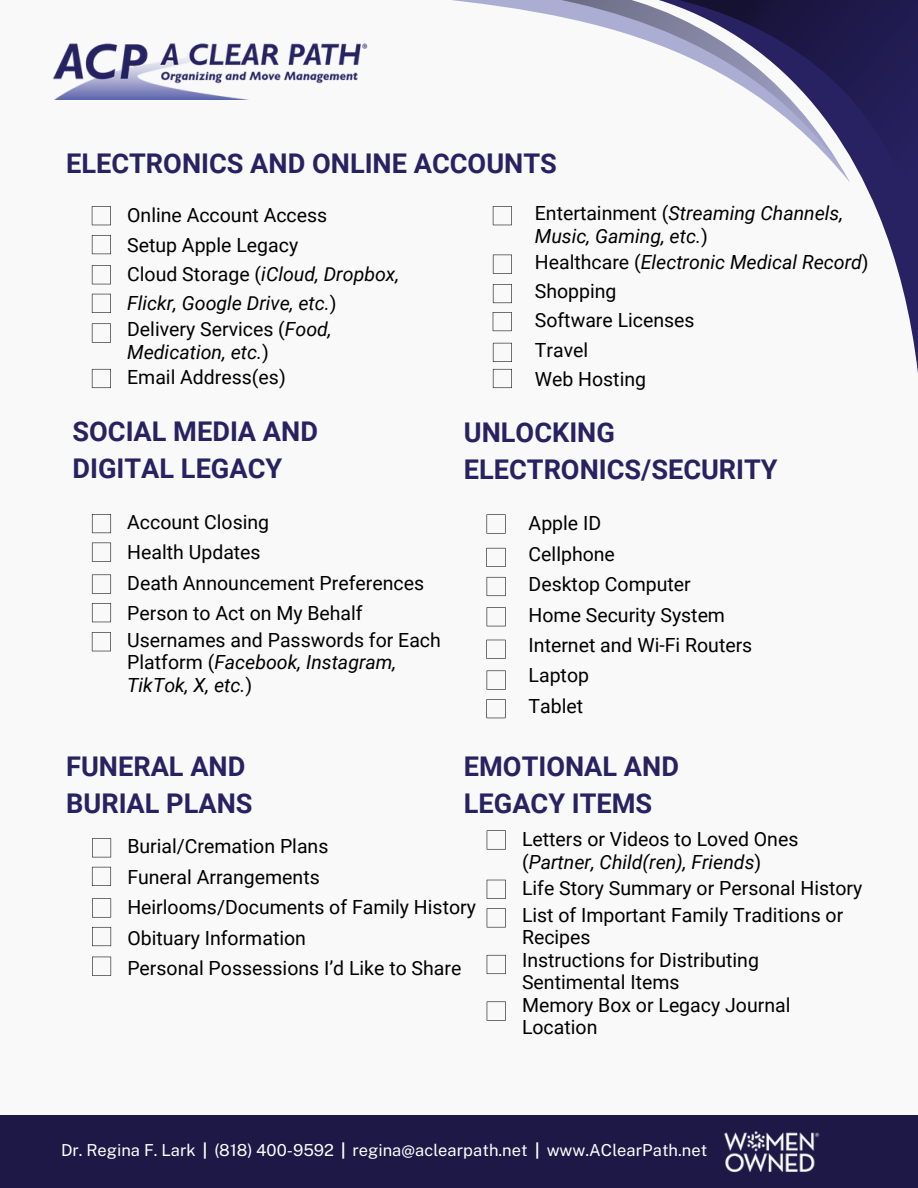
<style>
.page{position:relative;width:918px;height:1188px;background:#f9f9f9}
.page>*{position:absolute;margin:0;border:0;box-sizing:border-box;transform-origin:0 0}
.t1{font:700 27.15px/37.2px "Roboto";color:#282262}
.t2{font:19.5px/30.3px "Roboto";color:#000}
.t3{font:italic 19.5px/22.5px "Roboto";color:#000}
.t4{font:16.5px "Public Sans";color:#fff}
.s1{font-style:italic}
.s2{font-style:normal}
.s3{font-weight:700}
</style>
<div class="page">
<svg style="left:888px;top:240px;width:30px;height:133px"></svg>
<svg style="left:850px;top:0;width:68px;height:240px;background:#3c376a"></svg>
<svg style="left:478px;top:0;width:372px;height:182px"></svg>
<svg style="left:92px;top:206px;width:19px;height:19px"></svg>
<svg style="left:92px;top:235px;width:19px;height:19px"></svg>
<svg style="left:92px;top:265px;width:19px;height:19px"></svg>
<svg style="left:92px;top:294px;width:19px;height:19px"></svg>
<svg style="left:92px;top:323px;width:19px;height:20px"></svg>
<img style="left:53px;top:43px;width:315px;height:56px">
<svg style="left:92px;top:514px;width:19px;height:19px"></svg>
<svg style="left:92px;top:543px;width:19px;height:19px"></svg>
<svg style="left:92px;top:575px;width:19px;height:19px"></svg>
<svg style="left:92px;top:603px;width:19px;height:19px"></svg>
<svg style="left:92px;top:632px;width:19px;height:19px"></svg>
<svg style="left:487px;top:514px;width:19px;height:20px"></svg>
<div style="left:0;top:1115px;width:918px;height:73px;background:#1d1846"></div>
<img style="left:724px;top:1131px;width:96px;height:42px">
<svg style="left:486px;top:548px;width:20px;height:19px"></svg>
<svg style="left:487px;top:577px;width:19px;height:19px"></svg>
<svg style="left:92px;top:838px;width:19px;height:19px"></svg>
<svg style="left:92px;top:867px;width:19px;height:19px"></svg>
<svg style="left:92px;top:898px;width:19px;height:20px"></svg>
<svg style="left:92px;top:927px;width:19px;height:19px"></svg>
<svg style="left:92px;top:957px;width:19px;height:19px"></svg>
<svg style="left:487px;top:607px;width:19px;height:19px"></svg>
<svg style="left:487px;top:830px;width:19px;height:20px"></svg>
<svg style="left:487px;top:880px;width:19px;height:19px"></svg>
<svg style="left:487px;top:908px;width:19px;height:19px"></svg>
<svg style="left:92px;top:369px;width:19px;height:19px"></svg>
<svg style="left:493px;top:206px;width:19px;height:19px"></svg>
<svg style="left:493px;top:343px;width:19px;height:19px"></svg>
<svg style="left:493px;top:255px;width:19px;height:19px"></svg>
<svg style="left:493px;top:284px;width:19px;height:19px"></svg>
<svg style="left:493px;top:312px;width:19px;height:19px"></svg>
<svg style="left:493px;top:369px;width:19px;height:19px"></svg>
<svg style="left:486px;top:640px;width:20px;height:19px"></svg>
<svg style="left:487px;top:671px;width:19px;height:19px"></svg>
<svg style="left:486px;top:699px;width:20px;height:19px"></svg>
<svg style="left:487px;top:955px;width:19px;height:19px"></svg>
<svg style="left:487px;top:1002px;width:19px;height:19px"></svg>
<p class="t1" style="left:66px;top:145px;width:492px">ELECTRONICS AND ONLINE ACCOUNTS</p>
<p class="t2" style="left:127px;top:201px;width:274px;line-height:29.2px">Online Account Access<br>Setup Apple Legacy<br>Cloud Storage (<span class="s1">iCloud, Dropbox,<br>Flickr, Google Drive, etc.</span>)</p>
<p class="t3" style="left:127px;top:318px;width:206px"><span class="s2">Delivery Services (</span>Food,<br>Medication, etc.<span class="s2">)</span></p>
<p class="t2" style="left:127px;top:363px;width:160px">Email Address(es)</p>
<p class="t1" style="left:73px;top:413px;width:247px">SOCIAL MEDIA AND<br>DIGITAL LEGACY</p>
<p class="t2" style="left:127px;top:507px;width:298px">Account Closing<br>Health Updates<br>Death Announcement Preferences<br>Person to Act on My Behalf</p>
<p class="t2" style="left:127px;top:629px;width:315px;line-height:22.5px">Usernames and Passwords for Each<br>Platform (<span class="s1">Facebook, Instagram,<br>TikTok, X, etc.</span>)</p>
<p class="t3" style="left:535px;top:203px;width:310px"><span class="s2">Entertainment (</span>Streaming Channels,<br>Music, Gaming, etc.<span class="s2">)</span></p>
<p class="t2" style="left:535px;top:248px;width:335px;line-height:29.2px">Healthcare (<span class="s1">Electronic Medical Record</span>)<br>Shopping<br>Software Licenses<br>Travel<br>Web Hosting</p>
<p class="t1" style="left:464px;top:414px;width:315px">UNLOCKING<br>ELECTRONICS/SECURITY</p>
<h1 class="t2" style="left:529px;top:509px;width:225px">Apple ID<br>Cellphone<br>Desktop Computer<br>Home Security System<br>Internet and Wi-Fi Routers<br>Laptop<br>Tablet</h1>
<p class="t1" style="left:464px;top:748px;width:217px">EMOTIONAL AND<br>LEGACY ITEMS</p>
<p class="t2" style="left:522px;top:828px;width:278px;line-height:22.5px">Letters or Videos to Loved Ones (<span class="s1">Partner, Child(ren), Friends</span>)</p>
<p class="t2" style="left:522px;top:874px;width:342px;line-height:27px">Life Story Summary or Personal History<br>List of Important Family Traditions or</p>
<p class="t2" style="left:522px;top:926px;width:270px;line-height:22.5px">Recipes<br>Instructions for Distributing<br>Sentimental Items<br>Memory Box or Legacy Journal<br>Location</p>
<h2 class="t1" style="left:66px;top:748px;width:188px">FUNERAL AND<br>BURIAL PLANS</h2>
<h2 class="t2" style="left:127px;top:832px;width:350px">Burial/Cremation Plans<br>Funeral Arrangements<br>Heirlooms/Documents of Family History<br>Obituary Information<br>Personal Possessions I’d Like to Share</h2>
<p class="t4" style="left:61px;top:1140px;width:648px">Dr. Regina F. Lark <span class="s3">|</span> (818) 400-9592 <span class="s3">|</span> regina@aclearpath.net <span class="s3">|</span> www.AClearPath.net</p>
</div>
